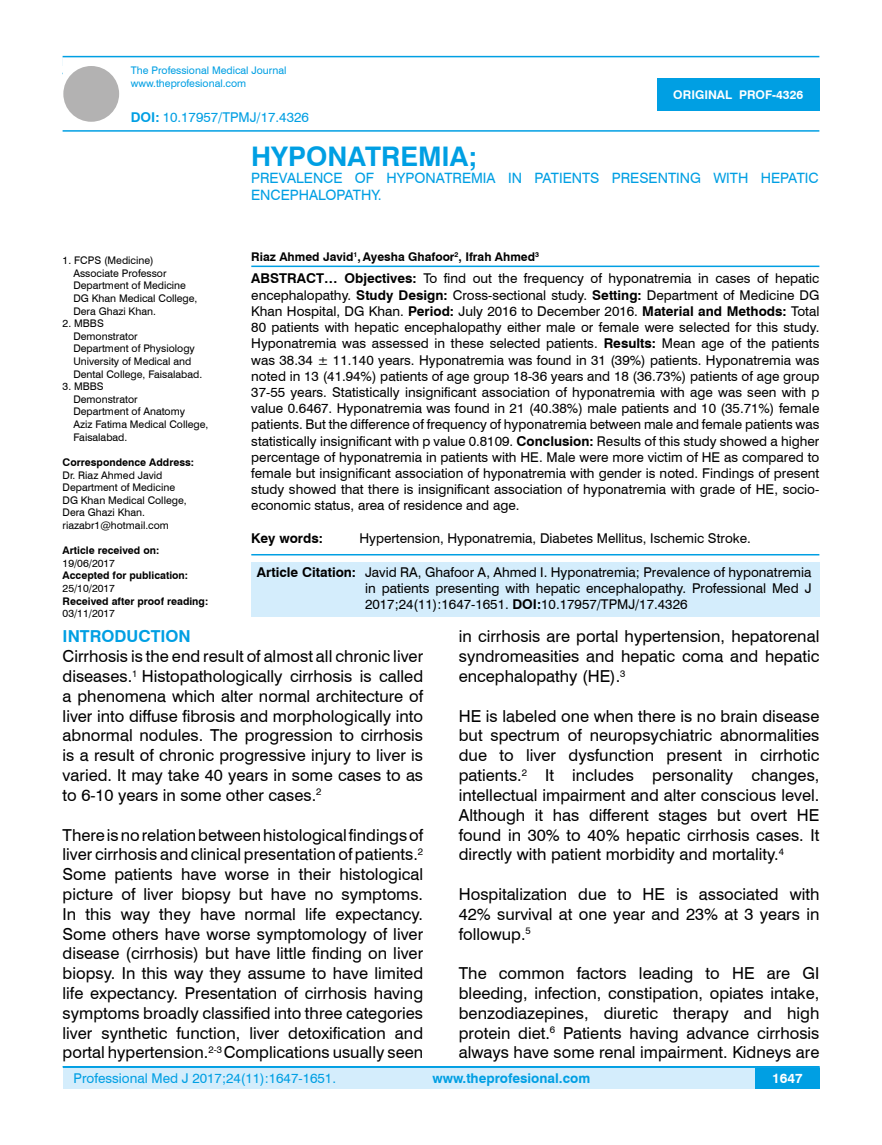
<style>
.page{position:relative;width:882px;height:1145px;background:#fff}
.page>*{position:absolute;margin:0;border:0;box-sizing:border-box;transform-origin:0 0}
.t1{font:700 27px "Swiss 721 BT";color:#009fe3}
.t2{font:16.5px/19.8px "Swiss 721 BT";color:#000;text-align:justify}
.t3{font:700 16.5px "Swiss 721 BT";color:#009fe3}
.t4{font:14.25px/17.1px "Swiss 721 BT";color:#009fe3}
.t5{font:13.5px/16.2px "Swiss 721 BT";color:#000;text-align:justify}
.t6{font:13.5px "Swiss 721 BT";color:#009fe3}
.t7{font:700 13.5px "Swiss 721 BT";color:#009fe3}
.t8{font:700 13.5px "Swiss 721 BT";color:#000}
.t9{font:700 13.5px "Swiss 721 BT";color:#fff}
.t10{font:700 12px "Swiss 721 BT";color:#000}
.t11{font:700 12px "Swiss 721 BT";color:#fff}
.t12{font:10.5px/12.6px "Swiss 721 BT";color:#000}
.t13{font:700 10.5px "Swiss 721 BT";color:#000}
.t14{font:10.5px/12.6px "Swiss 721 BT";color:#009fe3}
.s1{font-weight:700}
</style>
<div class="page">
<div style="left:63px;top:1067px;width:756px;height:21px;background:#d4edfc"></div>
<hr style="left:63px;top:1066px;width:756px;height:2px;background:#009fe3">
<div style="left:754px;top:1068px;width:65px;height:20px;background:#009fe3"></div>
<hr style="left:63px;top:56px;width:756px;height:1px;background:#009fe3">
<hr style="left:63px;top:130px;width:756px;height:2px;background:#009fe3">
<div style="left:63px;top:66px;width:56px;height:56px;background:#b3b2b2;border-radius:50%"></div>
<div style="left:657px;top:78px;width:162px;height:33px;background:#009fe3"></div>
<hr style="left:251px;top:265px;width:568px;height:2px;background:#009fe3">
<hr style="left:251px;top:554px;width:568px;height:1px;background:#009fe3">
<div style="left:251px;top:562px;width:568px;height:54px;background:#d4edfc"></div>
<p class="t14" style="left:131px;top:64px;width:157px">The Professional Medical Journal www.theprofesional.com</p>
<p class="t6" style="left:131px;top:108px;width:179px"><span class="s1">DOI:</span> 10.17957/TPMJ/17.4326</p>
<p class="t11" style="left:673px;top:87px;width:131px">ORIGINAL PROF-4326</p>
<p class="t12" style="left:73px;top:254px;width:125px;text-indent:-11px">1. FCPS (Medicine)<br>Associate Professor<br>Department of Medicine<br>DG Khan Medical College,<br>Dera Ghazi Khan.</p>
<p class="t12" style="left:73px;top:317px;width:130px;text-indent:-11px">2. MBBS<br>Demonstrator<br>Department of Physiology<br>University of Medical and<br>Dental College, Faisalabad.</p>
<p class="t12" style="left:73px;top:380px;width:136px;text-indent:-11px">3. MBBS<br>Demonstrator<br>Department of Anatomy<br>Aziz Fatima Medical College,<br>Faisalabad.</p>
<p class="t13" style="left:63px;top:455px;width:133px">Correspondence Address:</p>
<p class="t12" style="left:63px;top:468px;width:125px">Dr. Riaz Ahmed Javid<br>Department of Medicine<br>DG Khan Medical College,<br>Dera Ghazi Khan. riazabr1@hotmail.com</p>
<p class="t13" style="left:63px;top:543px;width:98px">Article received on:</p>
<p class="t12" style="left:63px;top:556px;width:54px">19/06/2017</p>
<p class="t13" style="left:63px;top:568px;width:127px">Accepted for publication:</p>
<p class="t12" style="left:63px;top:581px;width:54px">25/10/2017</p>
<p class="t13" style="left:63px;top:593px;width:147px">Received after proof reading:</p>
<p class="t12" style="left:63px;top:607px;width:54px">03/11/2017</p>
<h1 class="t1" style="left:251px;top:137px;width:227px">HYPONATREMIA;</h1>
<p class="t4" style="left:251px;top:169px;width:569px">PREVALENCE OF HYPONATREMIA IN PATIENTS PRESENTING WITH HEPATIC<br>ENCEPHALOPATHY.</p>
<p class="t10" style="left:251px;top:248px;width:289px">Riaz Ahmed Javid<sup>1</sup>, Ayesha Ghafoor<sup>2</sup>, Ifrah Ahmed<sup>3</sup></p>
<p class="t5" style="left:251px;top:270px;width:569px"><span class="s1">ABSTRACT… Objectives:</span> To find out the frequency of hyponatremia in cases of hepatic encephalopathy. <span class="s1">Study Design:</span> Cross-sectional study. <span class="s1">Setting:</span> Department of Medicine DG Khan Hospital, DG Khan. <span class="s1">Period:</span> July 2016 to December 2016. <span class="s1">Material and Methods:</span> Total 80 patients with hepatic encephalopathy either male or female were selected for this study.<br>Hyponatremia was assessed in these selected patients. <span class="s1">Results:</span> Mean age of the patients was 38.34 ± 11.140 years. Hyponatremia was found in 31 (39%) patients. Hyponatremia was noted in 13 (41.94%) patients of age group 18-36 years and 18 (36.73%) patients of age group 37-55 years. Statistically insignificant association of hyponatremia with age was seen with p value 0.6467. Hyponatremia was found in 21 (40.38%) male patients and 10 (35.71%) female patients. But the difference of frequency of hyponatremia between male and female patients was statistically insignificant with p value 0.8109. <span class="s1">Conclusion:</span> Results of this study showed a higher percentage of hyponatremia in patients with HE. Male were more victim of HE as compared to female but insignificant association of hyponatremia with gender is noted. Findings of present study showed that there is insignificant association of hyponatremia with grade of HE, socio&shy;economic status, area of residence and age.</p>
<p class="t8" style="left:251px;top:528px;width:73px">Key words:</p>
<p class="t5" style="left:359px;top:529px;width:393px">Hypertension, Hyponatremia, Diabetes Mellitus, Ischemic Stroke.</p>
<p class="t5" style="left:365px;top:563px;width:447px;text-indent:-108px"><span class="s1">Article Citation:</span> Javid RA, Ghafoor A, Ahmed I. Hyponatremia; Prevalence of hyponatremia in patients presenting with hepatic encephalopathy. Professional Med J 2017;24(11):1647-1651. <span class="s1">DOI:</span>10.17957/TPMJ/17.4326</p>
<p class="t3" style="left:63px;top:625px;width:130px">INTRODUCTION</p>
<p class="t2" style="left:63px;top:646px;width:362px">Cirrhosis is the end result of almost all chronic liver diseases.<sup>1</sup> Histopathologically cirrhosis is called a phenomena which alter normal architecture of liver into diffuse fibrosis and morphologically into abnormal nodules. The progression to cirrhosis is a result of chronic progressive injury to liver is varied. It may take 40 years in some cases to as to 6-10 years in some other cases.<sup>2</sup></p>
<p class="t2" style="left:63px;top:824px;width:362px">There is no relation between histological findings of liver cirrhosis and clinical presentation of patients.<sup>2<br></sup>Some patients have worse in their histological picture of liver biopsy but have no symptoms.<br>In this way they have normal life expectancy.<br>Some others have worse symptomology of liver disease (cirrhosis) but have little finding on liver biopsy. In this way they assume to have limited life expectancy. Presentation of cirrhosis having symptoms broadly classified into three categories liver synthetic function, liver detoxification and portal hypertension.<sup>2-3</sup> Complications usually seen</p>
<p class="t2" style="left:458px;top:626px;width:362px">in cirrhosis are portal hypertension, hepatorenal syndromeasities and hepatic coma and hepatic encephalopathy (HE).<sup>3</sup></p>
<p class="t2" style="left:458px;top:705px;width:362px">HE is labeled one when there is no brain disease but spectrum of neuropsychiatric abnormalities due to liver dysfunction present in cirrhotic patients.<sup>2</sup> It includes personality changes, intellectual impairment and alter conscious level.<br>Although it has different stages but overt HE found in 30% to 40% hepatic cirrhosis cases. It directly with patient morbidity and mortality.<sup>4</sup></p>
<p class="t2" style="left:458px;top:883px;width:362px">Hospitalization due to HE is associated with 42% survival at one year and 23% at 3 years in followup.<sup>5</sup></p>
<p class="t2" style="left:458px;top:962px;width:362px">The common factors leading to HE are GI bleeding, infection, constipation, opiates intake, benzodiazepines, diuretic therapy and high protein diet.<sup>6</sup> Patients having advance cirrhosis always have some renal impairment. Kidneys are</p>
<p class="t6" style="left:74px;top:1069px;width:264px">Professional Med J 2017;24(11):1647-1651.</p>
<p class="t7" style="left:432px;top:1069px;width:159px">www.theprofesional.com</p>
<p class="t9" style="left:771px;top:1069px;width:32px">1647</p>
</div>
